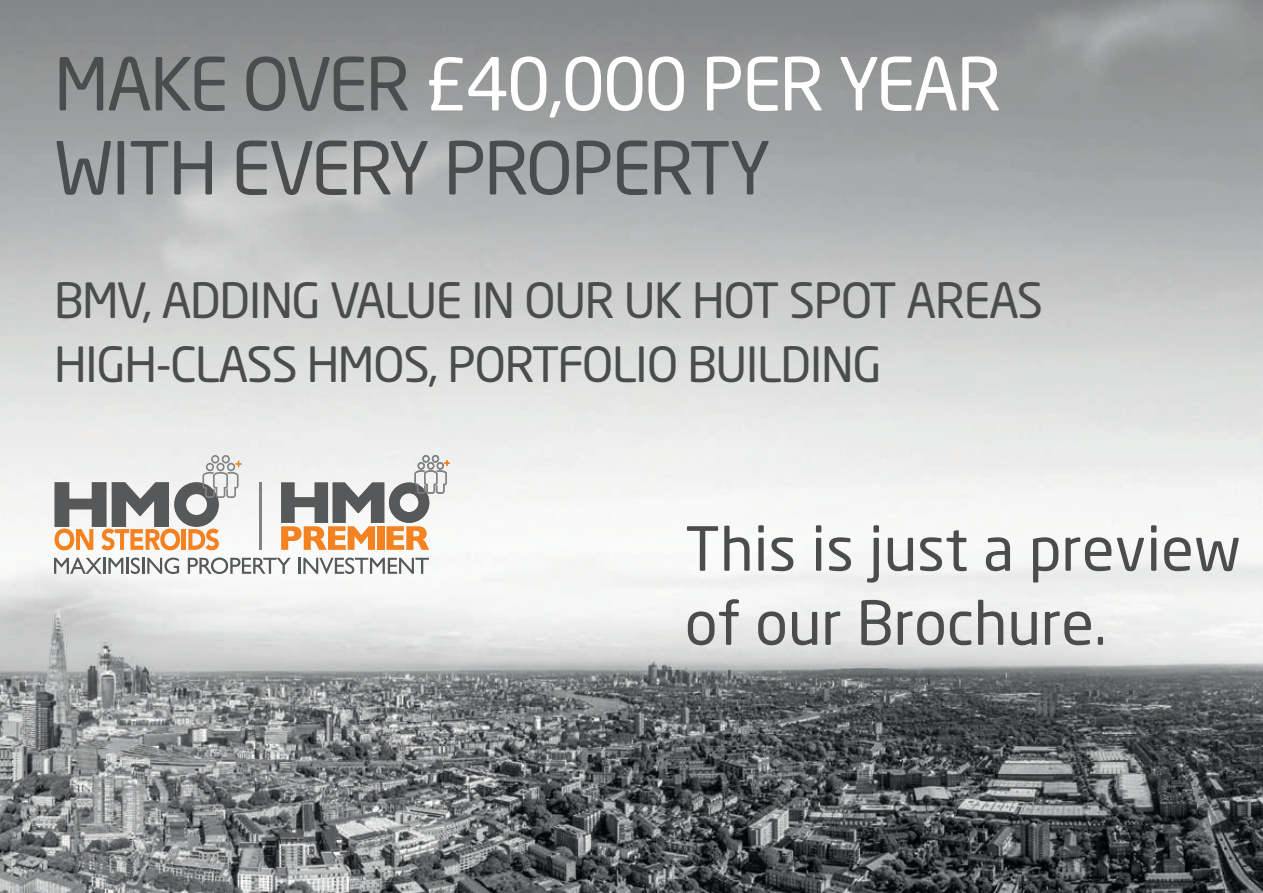
<style>
.page{position:relative;width:1263px;height:893px;background:#fff}
.page>*{position:absolute;margin:0;border:0;box-sizing:border-box;transform-origin:0 0}
.t1{font:72px/84px "Neo Sans";letter-spacing:-.03em;color:#4b4c4d}
.t2{font:60px/74.1px "Neo Sans W1 G";color:#4b4c4d}
.t3{font:48px/63.6px "Neo Sans";letter-spacing:-.03em;color:#4b4c4d}
.s1{color:#fff}
</style>
<div class="page">
<img style="left:0;top:0;width:1263px;height:893px">
<svg style="left:54px;top:455px;width:188px;height:95px"></svg>
<svg style="left:281px;top:455px;width:169px;height:95px"></svg>
<svg style="left:54px;top:558px;width:69px;height:16px"></svg>
<hr style="left:126px;top:558px;width:3px;height:16px;background:#57585a">
<svg style="left:131px;top:558px;width:48px;height:16px"></svg>
<svg style="left:188px;top:557px;width:103px;height:17px"></svg>
<svg style="left:298px;top:558px;width:131px;height:16px"></svg>
<hr style="left:259px;top:482px;width:2px;height:68px;background:#808285">
<h1 class="t1" style="left:54px;top:41px;width:949px">MAKE OVER <span class="s1">£40,000 PER YEAR<br></span>WITH EVERY PROPERTY</h1>
<p class="t3" style="left:54px;top:268px;width:991px">BMV, ADDING VALUE IN OUR UK HOT SPOT AREAS<br>HIGH-CLASS HMOS, PORTFOLIO BUILDING</p>
<p class="t2" style="left:685px;top:511px;width:558px">This is just a preview of our Brochure.</p>
</div>
